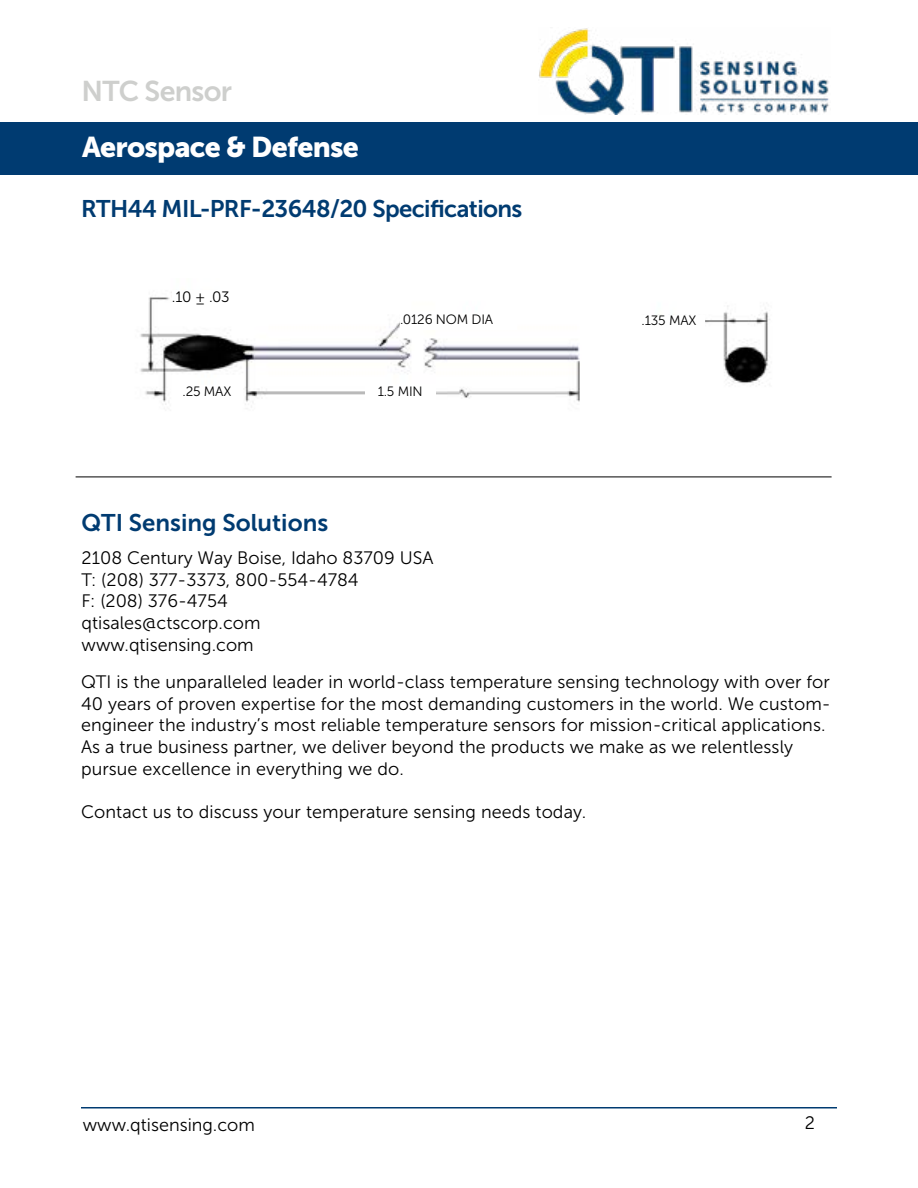
<style>
.page{position:relative;width:918px;height:1188px;background:#fff}
.page>*{position:absolute;margin:0;border:0;box-sizing:border-box;transform-origin:0 0}
.t1{font:28.5px "Museo Sans 900";letter-spacing:-.025em;color:#fff}
.t2{font:28.5px "Museo Sans 700";letter-spacing:-.025em;color:#cecfcd}
.t3{font:24px "Museo Sans 700";letter-spacing:-.025em;color:#003b71}
.t4{font:24px "Museo Sans 700";color:#003b71}
.t5{font:18px/21.6px "Museo Sans 300";letter-spacing:.005em;color:#000}
.t6{font:15px "Museo Sans 300";color:#000}
.t7{font:13.5px "Museo Sans 300";letter-spacing:-.015em;color:#000}
</style>
<div class="page">
<hr style="left:81px;top:1107px;width:756px;height:1px;background:#003b71">
<img style="left:140px;top:292px;width:630px;height:115px">
<div style="left:172px;top:291px;width:70px;height:21px;background:#fff"></div>
<div style="left:172px;top:386px;width:70px;height:16px;background:#fff"></div>
<div style="left:634px;top:315px;width:70px;height:16px;background:#fff"></div>
<div style="left:400px;top:314px;width:117px;height:16px;background:#fff"></div>
<div style="left:365px;top:386px;width:70px;height:16px;background:#fff"></div>
<hr style="left:76px;top:477px;width:756px;height:1px;background:#000">
<div style="left:0;top:122px;width:918px;height:53px;background:#003b71"></div>
<img style="left:539px;top:28px;width:290px;height:86px">
<h1 class="t2" style="left:81px;top:76px;width:152px">NTC Sensor</h1>
<h1 class="t1" style="left:82px;top:131px;width:278px">Aerospace &amp; Defense</h1>
<h2 class="t3" style="left:81px;top:195px;width:443px">RTH44 MIL-PRF-23648/20 Specifications</h2>
<p class="t6" style="left:172px;top:289px;width:59px">.10 ± .03</p>
<p class="t7" style="left:183px;top:384px;width:50px">.25 MAX</p>
<p class="t7" style="left:400px;top:312px;width:95px">.0126 NOM DIA</p>
<p class="t7" style="left:642px;top:313px;width:56px">.135 MAX</p>
<p class="t7" style="left:378px;top:384px;width:46px">1.5 MIN</p>
<h2 class="t4" style="left:82px;top:509px;width:248px">QTI Sensing Solutions</h2>
<p class="t5" style="left:82px;top:547px;width:353px">2108 Century Way Boise, Idaho 83709 USA<br>T: (208) 377-3373, 800-554-4784<br>F: (208) 376-4754<br>qtisales@ctscorp.com www.qtisensing.com</p>
<p class="t5" style="left:81px;top:671px;width:751px">QTI is the unparalleled leader in world-class temperature sensing technology with over for 40 years of proven expertise for the most demanding customers in the world. We custom&shy;engineer the industry’s most reliable temperature sensors for mission-critical applications.<br>As a true business partner, we deliver beyond the products we make as we relentlessly pursue excellence in everything we do.</p>
<p class="t5" style="left:81px;top:801px;width:507px">Contact us to discuss your temperature sensing needs today.</p>
<p class="t5" style="left:83px;top:1114px;width:174px">www.qtisensing.com</p>
<p class="t5" style="left:805px;top:1113px;width:12px">2</p>
</div>
